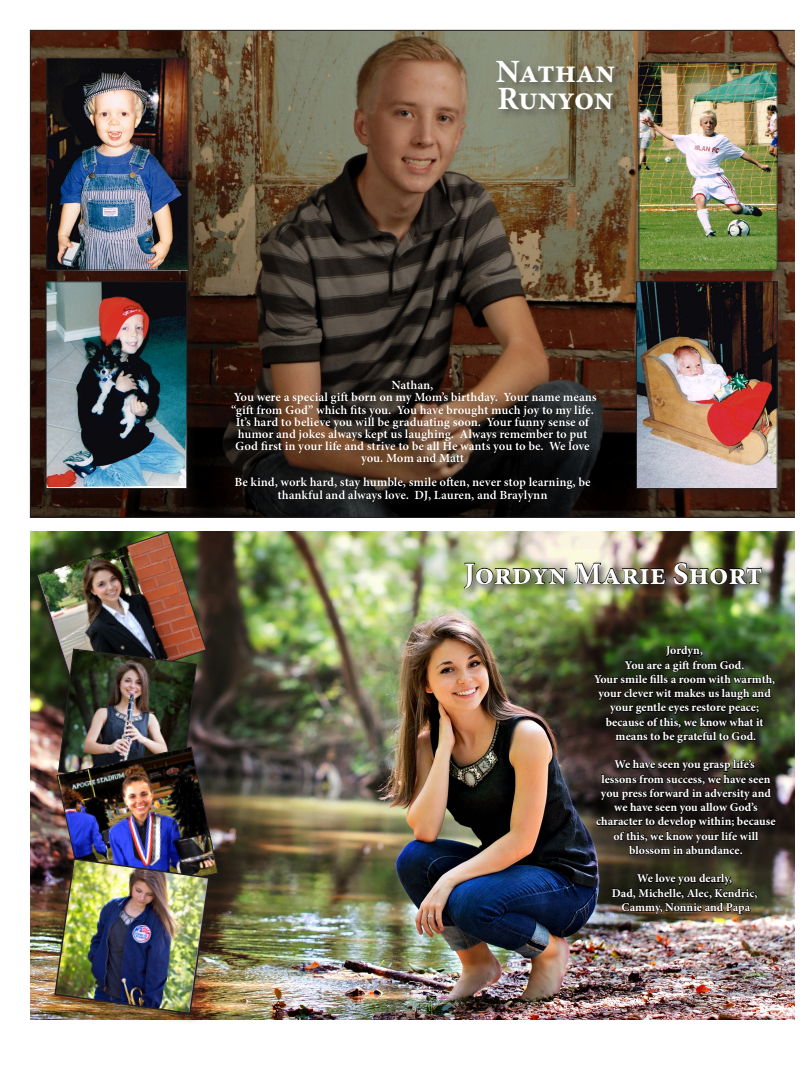
<style>
.page{position:relative;width:810px;height:1080px;background:#fff}
.page>*{position:absolute;margin:0;border:0;box-sizing:border-box;transform-origin:0 0}
.Basic_senior_ad_name{font:700 32.5px "Minion Pro";letter-spacing:-.01em;color:#fff}
.t1{font:700 31.25px "Minion Pro";letter-spacing:-.005em;color:#fff}
.t2{font:700 12.5px/12.1px "Minion Pro";color:#fff;text-align:center}
.t3{font:700 11.88px "Minion Pro";color:#fff}
</style>
<div class="page">
<img style="left:32px;top:32px;width:761px;height:484px">
<div style="left:224px;top:374px;width:395px;height:144px;background:#fff;opacity:.75"></div>
<div style="left:637px;top:60px;width:152px;height:222px;background:#231f20;opacity:.25"></div>
<img style="left:641px;top:64px;width:135px;height:204px">
<div style="left:639px;top:62px;width:139px;height:208px;border:1px solid #231f20"></div>
<div style="left:634px;top:280px;width:155px;height:220px;background:#231f20;opacity:.25"></div>
<img style="left:638px;top:283px;width:138px;height:204px">
<div style="left:636px;top:281px;width:142px;height:208px;border:1px solid #231f20"></div>
<div style="left:45px;top:56px;width:155px;height:226px;background:#231f20;opacity:.25"></div>
<img style="left:48px;top:60px;width:138px;height:208px">
<div style="left:46px;top:58px;width:142px;height:212px;border:1px solid #231f20"></div>
<div style="left:44px;top:280px;width:155px;height:220px;background:#231f20;opacity:.25"></div>
<img style="left:48px;top:283px;width:137px;height:204px">
<div style="left:46px;top:281px;width:141px;height:208px;border:1px solid #231f20"></div>
<div style="left:494px;top:57px;width:130px;height:63px;background:#231f20;opacity:.5"></div>
<img style="left:30px;top:531px;width:765px;height:489px">
<div style="left:462px;top:560px;width:310px;height:39px;background:#231f20;opacity:.75"></div>
<img style="left:463px;top:562px;width:203px;height:28px">
<img style="left:673px;top:562px;width:90px;height:23px">
<div style="left:591px;top:643px;width:195px;height:282px;background:#231f20;opacity:.75"></div>
<svg style="left:593px;top:645px;width:183px;height:99px;background:#1b2012"></svg>
<img style="left:595px;top:757px;width:182px;height:187px">
<div style="left:56px;top:746px;width:174px;height:167px;background:#231f20;opacity:.25"></div>
<div style="left:53px;top:857px;width:168px;height:169px;background:#231f20;opacity:.25"></div>
<img style="left:36px;top:532px;width:183px;height:483px">
<p class="Basic_senior_ad_name" style="left:496px;top:48px;width:121px">Nathan</p>
<p class="Basic_senior_ad_name" style="left:498px;top:76px;width:117px">Runyon</p>
<p class="t2" style="left:231px;top:379px;width:367px">Nathan,<br>You were a special gift born on my Mom’s birthday. Your name means “gift from God” which fits you. You have brought much joy to my life.<br>It’s hard to believe you will be graduating soon. Your funny sense of humor and jokes always kept us laughing. Always remember to put God first in your life and strive to be all He wants you to be. We love you. Mom and Matt</p>
<p class="t2" style="left:234px;top:476px;width:358px">Be kind, work hard, stay humble, smile often, never stop learning, be thankful and always love. DJ, Lauren, and Braylynn</p>
<p class="t1" style="left:464px;top:552px;width:300px">Jordyn Marie Short</p>
<p class="t3" style="left:666px;top:642px;width:38px">Jordyn,</p>
<p class="t3" style="left:625px;top:657px;width:121px">You are a gift from God.</p>
<p class="t3" style="left:594px;top:671px;width:183px">Your smile fills a room with warmth,</p>
<p class="t3" style="left:598px;top:685px;width:174px">your clever wit makes us laugh and</p>
<p class="t3" style="left:610px;top:699px;width:151px">your gentle eyes restore peace;</p>
<p class="t3" style="left:606px;top:714px;width:160px">because of this, we know what it</p>
<p class="t3" style="left:616px;top:728px;width:142px">means to be grateful to God.</p>
<p class="t3" style="left:615px;top:756px;width:142px">We have seen you grasp life’s</p>
<p class="t3" style="left:601px;top:771px;width:171px">lessons from success, we have seen</p>
<p class="t3" style="left:601px;top:785px;width:172px">you press forward in adversity and</p>
<p class="t3" style="left:614px;top:799px;width:145px">we have seen you allow God’s</p>
<p class="t3" style="left:596px;top:813px;width:181px">character to develop within; because</p>
<p class="t3" style="left:613px;top:828px;width:146px">of this, we know your life will</p>
<p class="t3" style="left:629px;top:842px;width:115px">blossom in abundance.</p>
<p class="t3" style="left:637px;top:870px;width:96px">We love you dearly,</p>
<p class="t3" style="left:612px;top:885px;width:147px">Dad, Michelle, Alec, Kendric,</p>
<p class="t3" style="left:622px;top:899px;width:130px">Cammy, Nonnie and Papa</p>
</div>
